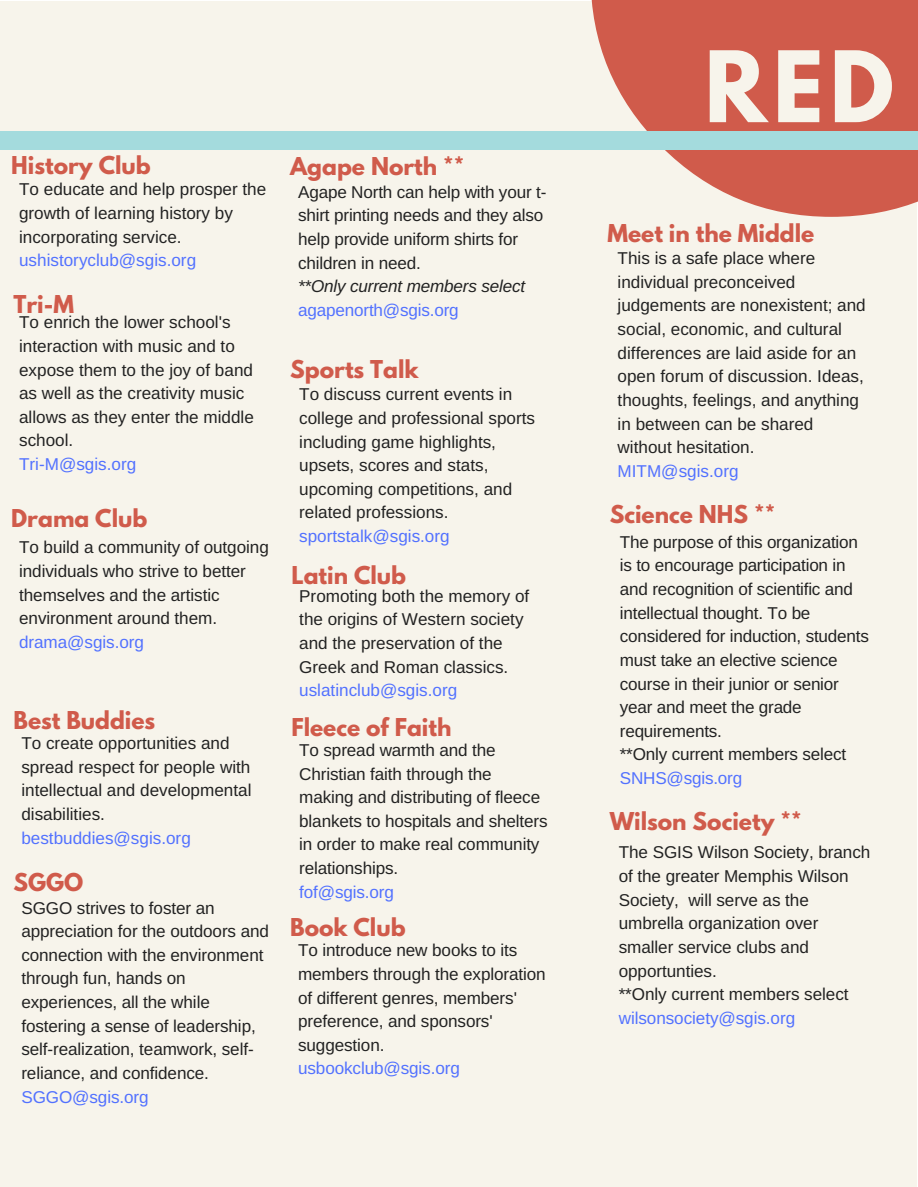
<style>
.page{position:relative;width:918px;height:1187px;background:#fff}
.page>*{position:absolute;margin:0;border:0;box-sizing:border-box;transform-origin:0 0}
.t1{font:700 87.15px "League Spartan";color:#f7f4eb}
.t2{font:700 21.75px "League Spartan";color:#d05b4b}
.t3{font:17.1px/23.7px "Arimo";letter-spacing:-.005em;color:#222}
.t4{font:17.1px "Arimo";letter-spacing:-.005em;color:#5271ff}
.t5{font:italic 17.1px "Arimo";letter-spacing:-.01em;color:#222}
</style>
<div class="page">
<div style="left:0;top:1px;width:917px;height:1185px;background:#f7f4eb"></div>
<svg style="left:591px;top:0;width:327px;height:217px;fill:#d05b4b"></svg>
<div style="left:0;top:131px;width:918px;height:18px;background:#a4dbdd"></div>
<p class="t2" style="left:11px;top:154px;width:141px">History Club</p>
<p class="t3" style="left:19px;top:178px;width:249px">To educate and help prosper the growth of learning history by incorporating service.</p>
<p class="t4" style="left:19px;top:251px;width:179px">ushistoryclub@sgis.org</p>
<p class="t2" style="left:14px;top:293px;width:62px">Tri-M</p>
<p class="t3" style="left:19px;top:310px;width:236px">To enrich the lower school's interaction with music and to expose them to the joy of band as well as the creativity music allows as they enter the middle school.</p>
<p class="t4" style="left:19px;top:454px;width:119px">Tri-M@sgis.org</p>
<p class="t2" style="left:11px;top:508px;width:138px">Drama Club</p>
<p class="t3" style="left:19px;top:535px;width:251px">To build a community of outgoing individuals who strive to better themselves and the artistic environment around them.</p>
<p class="t4" style="left:19px;top:632px;width:126px">drama@sgis.org</p>
<p class="t2" style="left:14px;top:709px;width:143px">Best Buddies</p>
<p class="t3" style="left:21px;top:731px;width:232px">To create opportunities and spread respect for people with intellectual and developmental disabilities.</p>
<p class="t4" style="left:21px;top:828px;width:171px">bestbuddies@sgis.org</p>
<p class="t2" style="left:14px;top:871px;width:71px">SGGO</p>
<p class="t3" style="left:21px;top:895px;width:249px">SGGO strives to foster an appreciation for the outdoors and connection with the environment through fun, hands on experiences, all the while fostering a sense of leadership, self-realization, teamwork, self&shy;reliance, and confidence.</p>
<p class="t4" style="left:21px;top:1087px;width:129px">SGGO@sgis.org</p>
<p class="t2" style="left:290px;top:156px;width:176px">Agape North **</p>
<p class="t3" style="left:298px;top:180px;width:250px">Agape North can help with your t&shy;shirt printing needs and they also help provide uniform shirts for children in need.</p>
<p class="t5" style="left:298px;top:277px;width:229px">**Only current members select</p>
<p class="t4" style="left:298px;top:300px;width:162px">agapenorth@sgis.org</p>
<p class="t2" style="left:290px;top:358px;width:130px">Sports Talk</p>
<p class="t3" style="left:299px;top:382px;width:237px">To discuss current events in college and professional sports including game highlights, upsets, scores and stats, upcoming competitions, and related professions.</p>
<p class="t4" style="left:299px;top:526px;width:152px">sportstalk@sgis.org</p>
<p class="t2" style="left:291px;top:564px;width:116px">Latin Club</p>
<p class="t3" style="left:299px;top:584px;width:232px">Promoting both the memory of the origins of Western society and the preservation of the<br>Greek and Roman classics.</p>
<p class="t4" style="left:299px;top:681px;width:160px">uslatinclub@sgis.org</p>
<p class="t2" style="left:291px;top:716px;width:162px">Fleece of Faith</p>
<p class="t3" style="left:299px;top:738px;width:250px">To spread warmth and the<br>Christian faith through the making and distributing of fleece blankets to hospitals and shelters in order to make real community relationships.</p>
<p class="t4" style="left:299px;top:882px;width:96px">fof@sgis.org</p>
<p class="t2" style="left:290px;top:916px;width:117px">Book Club</p>
<p class="t3" style="left:298px;top:938px;width:249px">To introduce new books to its members through the exploration of different genres, members' preference, and sponsors' suggestion.</p>
<p class="t4" style="left:298px;top:1059px;width:163px">usbookclub@sgis.org</p>
<h1 class="t1" style="left:704px;top:44px;width:191px">RED</h1>
<p class="t2" style="left:608px;top:222px;width:208px">Meet in the Middle</p>
<p class="t3" style="left:618px;top:246px;width:250px">This is a safe place where individual preconceived judgements are nonexistent; and social, economic, and cultural differences are laid aside for an open forum of discussion. Ideas, thoughts, feelings, and anything in between can be shared without hesitation.</p>
<p class="t4" style="left:618px;top:461px;width:122px">MITM@sgis.org</p>
<p class="t2" style="left:610px;top:503px;width:167px">Science NHS **</p>
<p class="t3" style="left:620px;top:530px;width:251px">The purpose of this organization is to encourage participation in and recognition of scientific and intellectual thought. To be considered for induction, students must take an elective science course in their junior or senior year and meet the grade requirements.<br>**Only current members select</p>
<p class="t4" style="left:620px;top:768px;width:124px">SNHS@sgis.org</p>
<p class="t2" style="left:610px;top:810px;width:193px">Wilson Society **</p>
<p class="t3" style="left:619px;top:840px;width:253px">The SGIS Wilson Society, branch of the greater Memphis Wilson<br>Society, will serve as the umbrella organization over smaller service clubs and opportunties.<br>**Only current members select</p>
<p class="t4" style="left:619px;top:1008px;width:178px">wilsonsociety@sgis.org</p>
</div>
